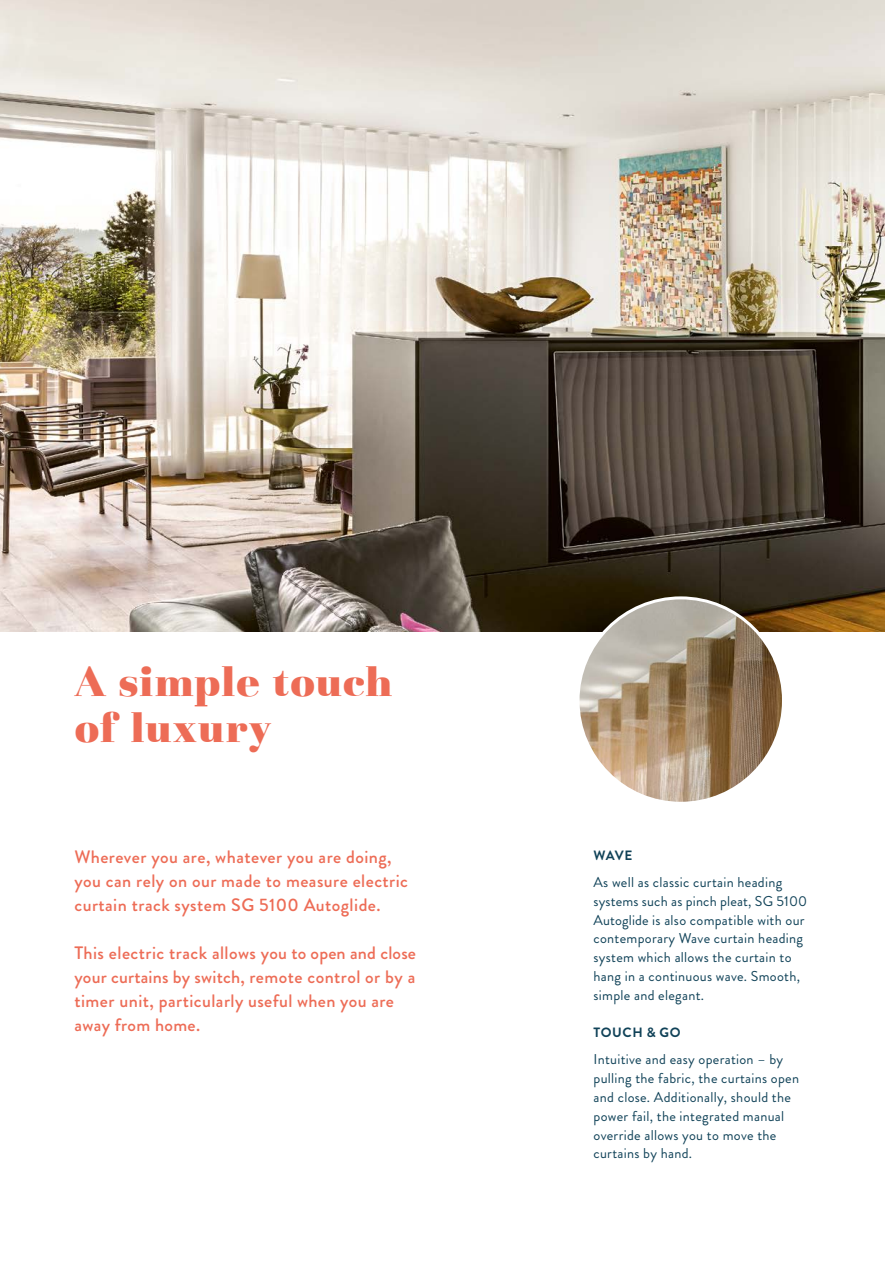
<style>
.page{position:relative;width:885px;height:1263px;background:#fff}
.page>*{position:absolute;margin:0;border:0;box-sizing:border-box;transform-origin:0 0}
.t1{font:900 44.25px/46.5px "Basilia";letter-spacing:.025em;color:#ed6c56}
.t2{font:500 18px/24px "Brandon Grotesque";letter-spacing:.025em;color:#ed6c56}
.t3{font:14.25px/18.8px "Brandon Grotesque";letter-spacing:.02em;color:#104258}
.t4{font:700 13.5px "Brandon Grotesque";letter-spacing:.045em;color:#104258}
</style>
<div class="page">
<img style="left:0;top:0;width:884px;height:631px">
<img style="left:578px;top:598px;width:205px;height:205px;border-radius:103px">
<h1 class="t1" style="left:74px;top:662px;width:319px">A simple touch of luxury</h1>
<p class="t2" style="left:74px;top:845px;width:335px">Wherever you are, whatever you are doing, you can rely on our made to measure electric curtain track system SG 5100 Autoglide.</p>
<p class="t2" style="left:74px;top:941px;width:343px">This electric track allows you to open and close your curtains by switch, remote control or by a timer unit, particularly useful when you are away from home.</p>
<p class="t4" style="left:593px;top:846px;width:40px">WAVE</p>
<p class="t3" style="left:593px;top:873px;width:215px">As well as classic curtain heading systems such as pinch pleat, SG 5100<br>Autoglide is also compatible with our contemporary Wave curtain heading system which allows the curtain to hang in a continuous wave. Smooth, simple and elegant.</p>
<p class="t4" style="left:593px;top:1023px;width:88px">TOUCH &amp; GO</p>
<p class="t3" style="left:593px;top:1050px;width:207px">Intuitive and easy operation – by pulling the fabric, the curtains open and close. Additionally, should the power fail, the integrated manual override allows you to move the curtains by hand.</p>
</div>
